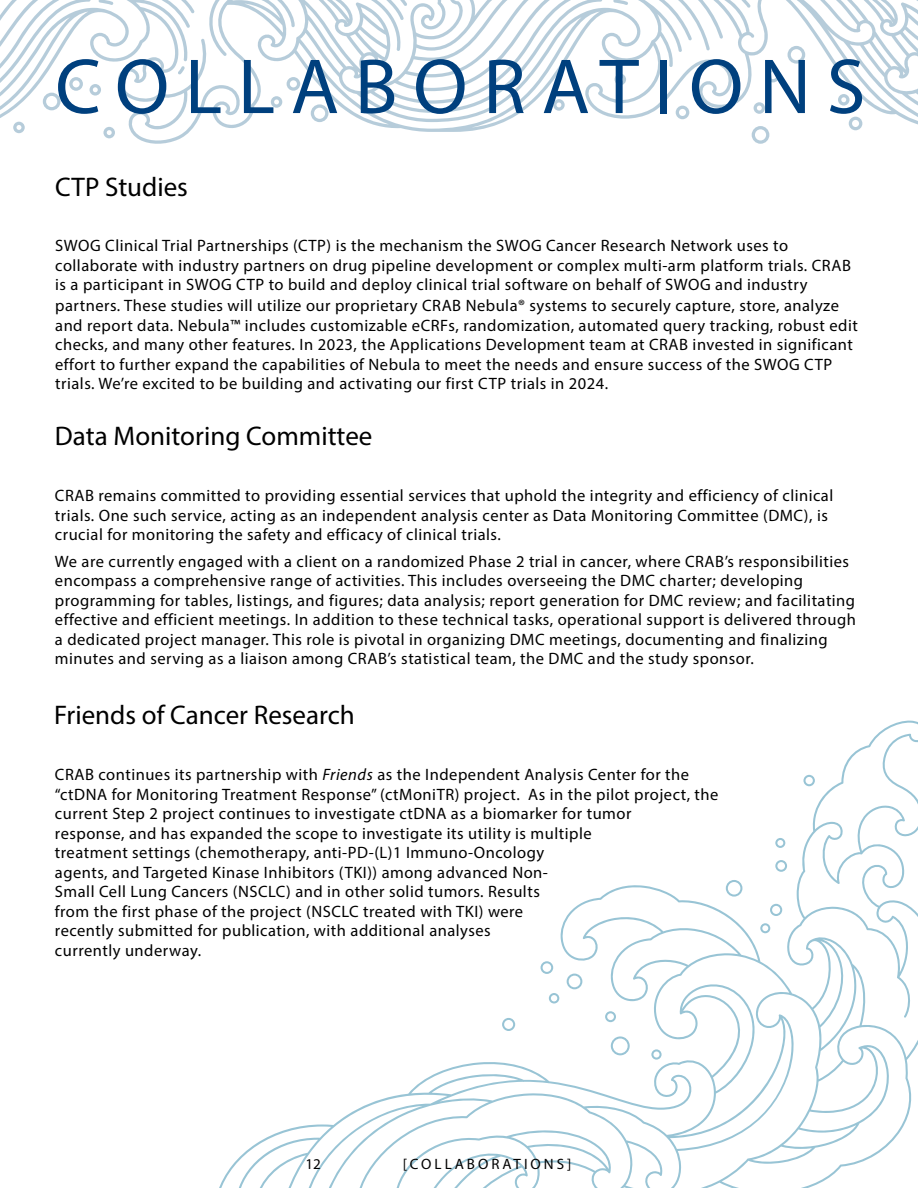
<style>
.page{position:relative;width:918px;height:1188px;background:#fff}
.page>*{position:absolute;margin:0;border:0;box-sizing:border-box;transform-origin:0 0}
.t1{font:78.75px "Myriad Pro";letter-spacing:.2em;color:#00407e}
.t2{font:27px "Myriad Pro";color:#000}
.t3{font:16.5px/19.5px "Myriad Pro";letter-spacing:.03em;color:#000}
.t4{font:15px "Myriad Pro";letter-spacing:.2em;color:#000}
.s1{font-style:italic}
</style>
<div class="page">
<svg style="left:219px;top:720px;width:699px;height:468px"></svg>
<svg style="left:0;top:0;width:918px;height:144px"></svg>
<h1 class="t1" style="left:55px;top:38px;width:812px">COLLABORATIONS</h1>
<h2 class="t2" style="left:55px;top:171px;width:134px">CTP Studies</h2>
<p class="t3" style="left:55px;top:236px;width:797px">SWOG Clinical Trial Partnerships (CTP) is the mechanism the SWOG Cancer Research Network uses to collaborate with industry partners on drug pipeline development or complex multi-arm platform trials. CRAB is a participant in SWOG CTP to build and deploy clinical trial software on behalf of SWOG and industry</p>
<p class="t3" style="left:55px;top:296px;width:804px">partners. These studies will utilize our proprietary CRAB Nebula® systems to securely capture, store, analyze and report data. Nebula™ includes customizable eCRFs, randomization, automated query tracking, robust edit checks, and many other features. In 2023, the Applications Development team at CRAB invested in significant effort to further expand the capabilities of Nebula to meet the needs and ensure success of the SWOG CTP trials. We’re excited to be building and activating our first CTP trials in 2024.</p>
<h2 class="t2" style="left:55px;top:420px;width:319px">Data Monitoring Committee</h2>
<p class="t3" style="left:55px;top:486px;width:780px">CRAB remains committed to providing essential services that uphold the integrity and efficiency of clinical trials. One such service, acting as an independent analysis center as Data Monitoring Committee (DMC), is crucial for monitoring the safety and efficacy of clinical trials.</p>
<p class="t3" style="left:55px;top:551px;width:803px">We are currently engaged with a client on a randomized Phase 2 trial in cancer, where CRAB’s responsibilities encompass a comprehensive range of activities. This includes overseeing the DMC charter; developing programming for tables, listings, and figures; data analysis; report generation for DMC review; and facilitating effective and efficient meetings. In addition to these technical tasks, operational support is delivered through a dedicated project manager. This role is pivotal in organizing DMC meetings, documenting and finalizing minutes and serving as a liaison among CRAB’s statistical team, the DMC and the study sponsor.</p>
<h2 class="t2" style="left:54px;top:698px;width:302px">Friends of Cancer Research</h2>
<p class="t3" style="left:55px;top:765px;width:665px">CRAB continues its partnership with <span class="s1">Friends</span> as the Independent Analysis Center for the “ctDNA for Monitoring Treatment Response” (ctMoniTR) project. As in the pilot project, the current Step 2 project continues to investigate ctDNA as a biomarker for tumor<br>response, and has expanded the scope to investigate its utility is multiple<br>treatment settings (chemotherapy, anti-PD-(L)1 Immuno-Oncology<br>agents, and Targeted Kinase Inhibitors (TKI)) among advanced Non-<br>Small Cell Lung Cancers (NSCLC) and in other solid tumors. Results<br>from the first phase of the project (NSCLC treated with TKI) were<br>recently submitted for publication, with additional analyses<br>currently underway.</p>
<p class="t4" style="left:306px;top:1155px;width:17px">12</p>
<p class="t4" style="left:403px;top:1155px;width:170px">[COLLABORATIONS]</p>
</div>
